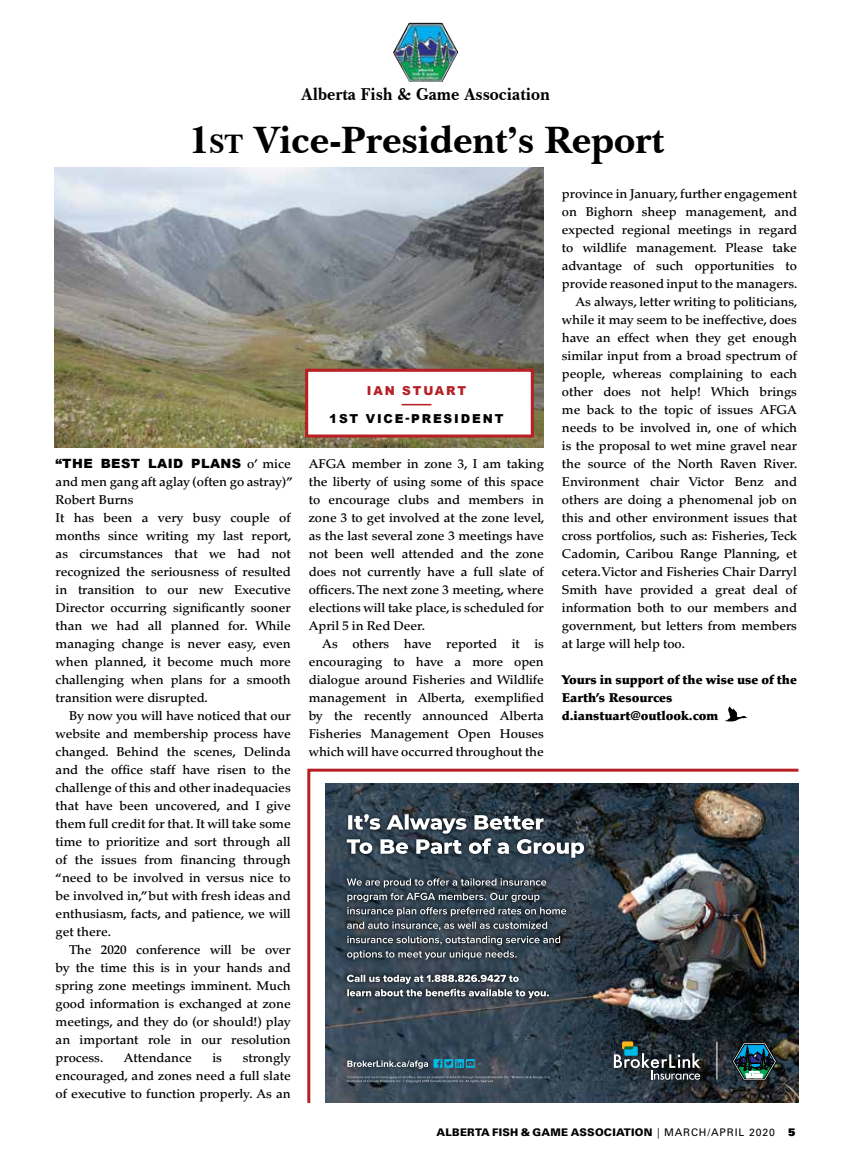
<style>
.page{position:relative;width:851px;height:1161px;background:#fff}
.page>*{position:absolute;margin:0;border:0;box-sizing:border-box;transform-origin:0 0}
.t1{font:700 39px "Baskerville BT";letter-spacing:-.01em;color:#000}
.t2{font:700 17.55px "Baskerville BT";color:#000;scale:.93 1}
.t3{font:500 12.75px/18px "Palatino LT Std";letter-spacing:-.005em;color:#000;text-align:justify}
.t4{font:900 12.75px/18px "Palatino LT Std";letter-spacing:-.005em;color:#000}
.t5{font:900 12.75px "Arial";letter-spacing:.03em;color:#000}
.t6{font:900 12.3px "Arial";letter-spacing:.155em;color:#000}
.t7{font:900 12.3px "Arial";letter-spacing:.155em;color:#b72126}
.t8{font:900 10.5px "Univers LT Std";letter-spacing:.02em;color:#000}
.s1{font-size:27.3px}
.s2{font-family:"Palatino LT Std";font-weight:500}
.s3{font-weight:400;font-stretch:condensed}
.s4{font-weight:400}
.s5{font-family:"Univers LT Std X Black";font-weight:400}
</style>
<div class="page">
<img style="left:393px;top:23px;width:16px;height:49px">
<svg style="left:725px;top:707px;width:23px;height:15px"></svg>
<img style="left:54px;top:168px;width:490px;height:280px">
<div style="left:305px;top:369px;width:229px;height:69px;background:#fff;border:3px solid #b72126"></div>
<hr style="left:401px;top:404px;width:30px;height:1px;background:#b72126">
<svg style="left:307px;top:768px;width:492px;height:335px;background:#56555d"></svg>
<h2 class="t2" style="left:301px;top:82px;width:269px">Alberta Fish &amp; Game Association</h2>
<h1 class="t1" style="left:189px;top:113px;width:477px">1<span class="s1">st</span> Vice-President’s Report</h1>
<p class="t5" style="left:56px;top:454px;width:237px">“THE BEST LAID PLANS <span class="s2">o’ mice</span></p>
<p class="t3" style="left:56px;top:473px;width:238px;text-align:left">and men gang aft aglay (often go astray)” Robert Burns<br>It has been a very busy couple of months since writing my last report, as circumstances that we had not recognized the seriousness of resulted in transition to our new Executive Director occurring significantly sooner than we had all planned for. While managing change is never easy, even when planned, it become much more challenging when plans for a smooth transition were disrupted.</p>
<p class="t3" style="left:56px;top:707px;width:237px;text-indent:13px">By now you will have noticed that our website and membership process have changed. Behind the scenes, Delinda and the office staff have risen to the challenge of this and other inadequacies that have been uncovered, and I give them full credit for that. It will take some time to prioritize and sort through all of the issues from financing through “need to be involved in versus nice to be involved in,” but with fresh ideas and enthusiasm, facts, and patience, we will get there.</p>
<p class="t3" style="left:56px;top:941px;width:237px;text-indent:13px">The 2020 conference will be over by the time this is in your hands and spring zone meetings imminent. Much good information is exchanged at zone meetings, and they do (or should!) play an important role in our resolution process.</p>
<p class="t3" style="left:56px;top:1049px;width:237px;text-indent:187px">strongly encouraged, and zones need a full slate of executive to function properly. As an</p>
<p class="t3" style="left:124px;top:1049px;width:70px">Attendance</p>
<p class="t3" style="left:212px;top:1049px;width:11px">is</p>
<p class="t7" style="left:367px;top:382px;width:101px">IAN STUART</p>
<p class="t6" style="left:329px;top:410px;width:176px">1ST VICE-PRESIDENT</p>
<p class="t3" style="left:309px;top:455px;width:237px">AFGA member in zone 3, I am taking the liberty of using some of this space to encourage clubs and members in zone 3 to get involved at the zone level, as the last several zone 3 meetings have not been well attended and the zone does not currently have a full slate of officers. The next zone 3 meeting, where elections will take place, is scheduled for April 5 in Red Deer.</p>
<p class="t3" style="left:309px;top:635px;width:237px;text-indent:13px">As others have reported it is encouraging to have a more open dialogue around Fisheries and Wildlife management in Alberta, exemplified by the recently announced Alberta Fisheries Management Open Houses which will have occurred throughout the</p>
<p class="t3" style="left:562px;top:185px;width:237px">province in January, further engagement</p>
<p class="t3" style="left:562px;top:203px;width:237px">on Bighorn sheep management, and</p>
<p class="t3" style="left:562px;top:221px;width:237px">expected regional meetings in regard</p>
<p class="t3" style="left:562px;top:239px;width:236px">to wildlife management. Please take</p>
<p class="t3" style="left:562px;top:257px;width:236px">advantage of such opportunities to</p>
<p class="t3" style="left:562px;top:275px;width:237px">provide reasoned input to the managers.</p>
<p class="t3" style="left:575px;top:293px;width:223px">As always, letter writing to politicians,</p>
<p class="t3" style="left:562px;top:311px;width:236px">while it may seem to be ineffective, does</p>
<p class="t3" style="left:562px;top:329px;width:237px">have an effect when they get enough</p>
<p class="t3" style="left:562px;top:347px;width:237px">similar input from a broad spectrum of</p>
<p class="t3" style="left:562px;top:365px;width:237px">people, whereas complaining to each</p>
<p class="t3" style="left:562px;top:383px;width:237px">other does not help! Which brings</p>
<p class="t3" style="left:562px;top:401px;width:236px">me back to the topic of issues AFGA</p>
<p class="t3" style="left:562px;top:419px;width:237px">needs to be involved in, one of which</p>
<p class="t3" style="left:562px;top:437px;width:236px">is the proposal to wet mine gravel near</p>
<p class="t3" style="left:562px;top:455px;width:237px">the source of the North Raven River.</p>
<p class="t3" style="left:562px;top:473px;width:237px">Environment chair Victor Benz and</p>
<p class="t3" style="left:562px;top:491px;width:237px">others are doing a phenomenal job on</p>
<p class="t3" style="left:562px;top:509px;width:237px">this and other environment issues that</p>
<p class="t3" style="left:562px;top:527px;width:237px">cross portfolios, such as: Fisheries, Teck</p>
<p class="t3" style="left:562px;top:545px;width:236px">Cadomin, Caribou Range Planning, et</p>
<p class="t3" style="left:562px;top:563px;width:237px">cetera. Victor and Fisheries Chair Darryl</p>
<p class="t3" style="left:562px;top:581px;width:236px">Smith have provided a great deal of</p>
<p class="t3" style="left:562px;top:599px;width:236px">information both to our members and</p>
<p class="t3" style="left:562px;top:617px;width:237px">government, but letters from members</p>
<p class="t3" style="left:562px;top:635px;width:124px">at large will help too.</p>
<p class="t4" style="left:562px;top:671px;width:237px">Yours in support of the wise use of the<br>Earth’s Resources d.ianstuart@outlook.com</p>
<p class="t8" style="left:436px;top:1125px;width:360px">ALBERTA FISH &amp; GAME ASSOCIATION <span class="s3">|</span> <span class="s4">MARCH/APRIL 2020</span> <span class="s5">5</span></p>
</div>
